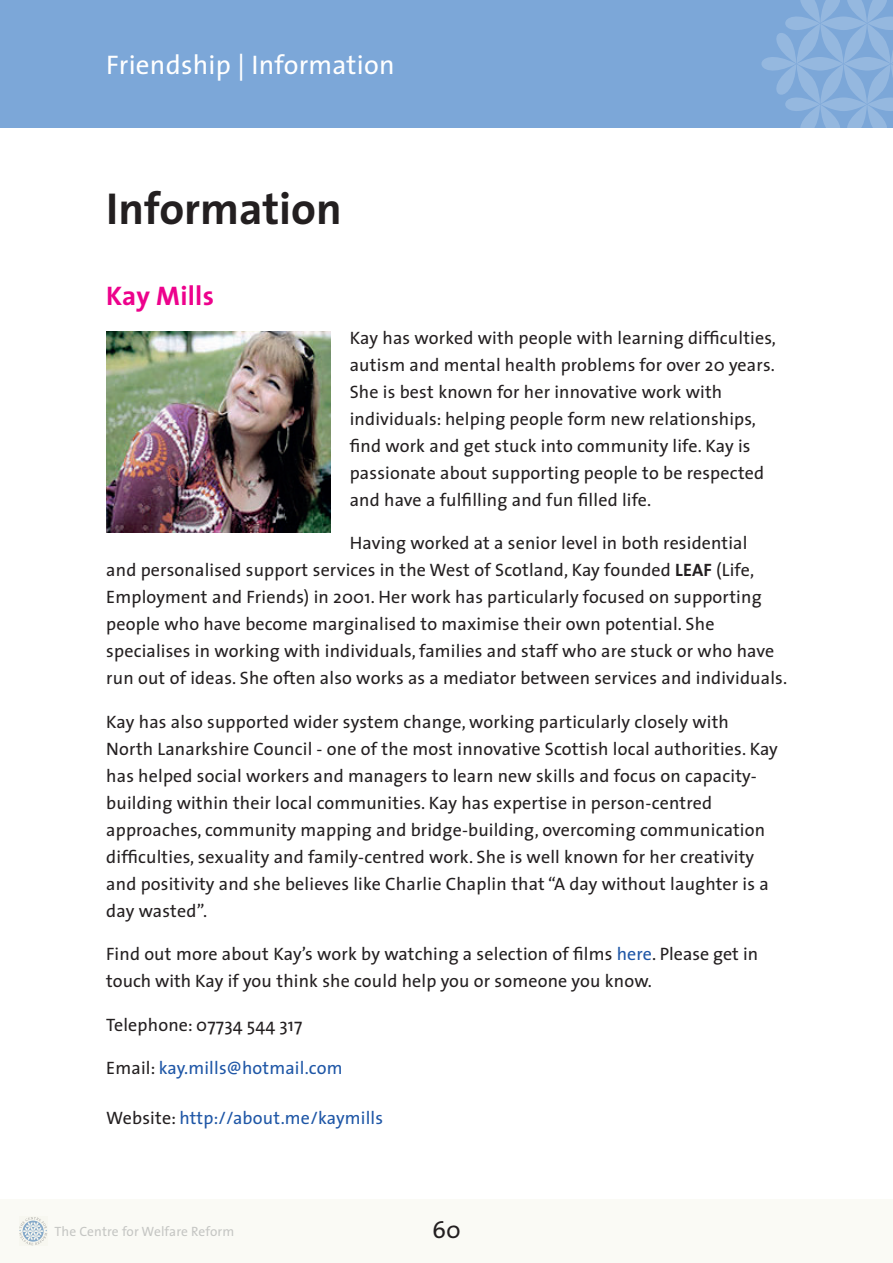
<style>
.page{position:relative;width:893px;height:1263px;background:#fff}
.page>*{position:absolute;margin:0;border:0;box-sizing:border-box;transform-origin:0 0}
.t1{font:700 45px "The Sans";color:#231f20}
.t2{font:27px "The Sans";letter-spacing:.01em;color:#fff}
.t3{font:700 27px "The Sans";letter-spacing:.01em;color:#ed028c}
.t4{font:24px "The Sans";color:#231f20}
.t5{font:18px/27px "The Sans";letter-spacing:.01em;color:#231f20}
.t6{font:18px "The Sans";letter-spacing:.01em;color:#1e56a6}
.t7{font:13.5px "The Sans";letter-spacing:.01em;color:#939598}
.s1{font-weight:700}
.s2{color:#1e56a6}
.s3{color:#231f20}
</style>
<div class="page">
<div style="left:0;top:0;width:893px;height:128px;background:#7ca7d8"></div>
<div style="left:0;top:1199px;width:893px;height:64px;background:#fafaf5"></div>
<svg style="left:761px;top:0;width:132px;height:128px"></svg>
<svg style="left:19px;top:1217px;width:28px;height:28px"></svg>
<img style="left:106px;top:332px;width:224px;height:200px">
<h2 class="t2" style="left:106px;top:42px;width:290px">Friendship | Information</h2>
<h1 class="t1" style="left:106px;top:171px;width:237px">Information</h1>
<h2 class="t3" style="left:106px;top:274px;width:109px">Kay Mills</h2>
<p class="t5" style="left:350px;top:323px;width:428px">Kay has worked with people with learning difficulties, autism and mental health problems for over 20 years.<br>She is best known for her innovative work with individuals: helping people form new relationships, find work and get stuck into community life. Kay is passionate about supporting people to be respected and have a fulfilling and fun filled life.</p>
<p class="t5" style="left:106px;top:529px;width:680px;text-indent:243px">Having worked at a senior level in both residential<br>and personalised support services in the West of Scotland, Kay founded <span class="s1">LEAF</span> (Life, Employment and Friends) in 2001. Her work has particularly focused on supporting people who have become marginalised to maximise their own potential. She specialises in working with individuals, families and staff who are stuck or who have run out of ideas. She often also works as a mediator between services and individuals.</p>
<p class="t5" style="left:106px;top:707px;width:673px">Kay has also supported wider system change, working particularly closely with North Lanarkshire Council - one of the most innovative Scottish local authorities. Kay has helped social workers and managers to learn new skills and focus on capacity&shy;building within their local communities. Kay has expertise in person-centred approaches, community mapping and bridge-building, overcoming communication difficulties, sexuality and family-centred work. She is well known for her creativity and positivity and she believes like Charlie Chaplin that “A day without laughter is a day wasted”.</p>
<p class="t5" style="left:106px;top:940px;width:653px">Find out more about Kay’s work by watching a selection of films <span class="s2">here</span>. Please get in touch with Kay if you think she could help you or someone you know.</p>
<p class="t5" style="left:106px;top:1010px;width:198px">Telephone: 07734 544 317</p>
<p class="t6" style="left:106px;top:1053px;width:238px"><span class="s3">Email:</span> kay.mills@hotmail.com</p>
<p class="t6" style="left:106px;top:1102px;width:278px"><span class="s3">Website:</span> http://about.me/kaymills</p>
<p class="t7" style="left:54px;top:1220px;width:181px">The Centre for Welfare Reform</p>
<h3 class="t4" style="left:432px;top:1210px;width:30px">60</h3>
</div>
